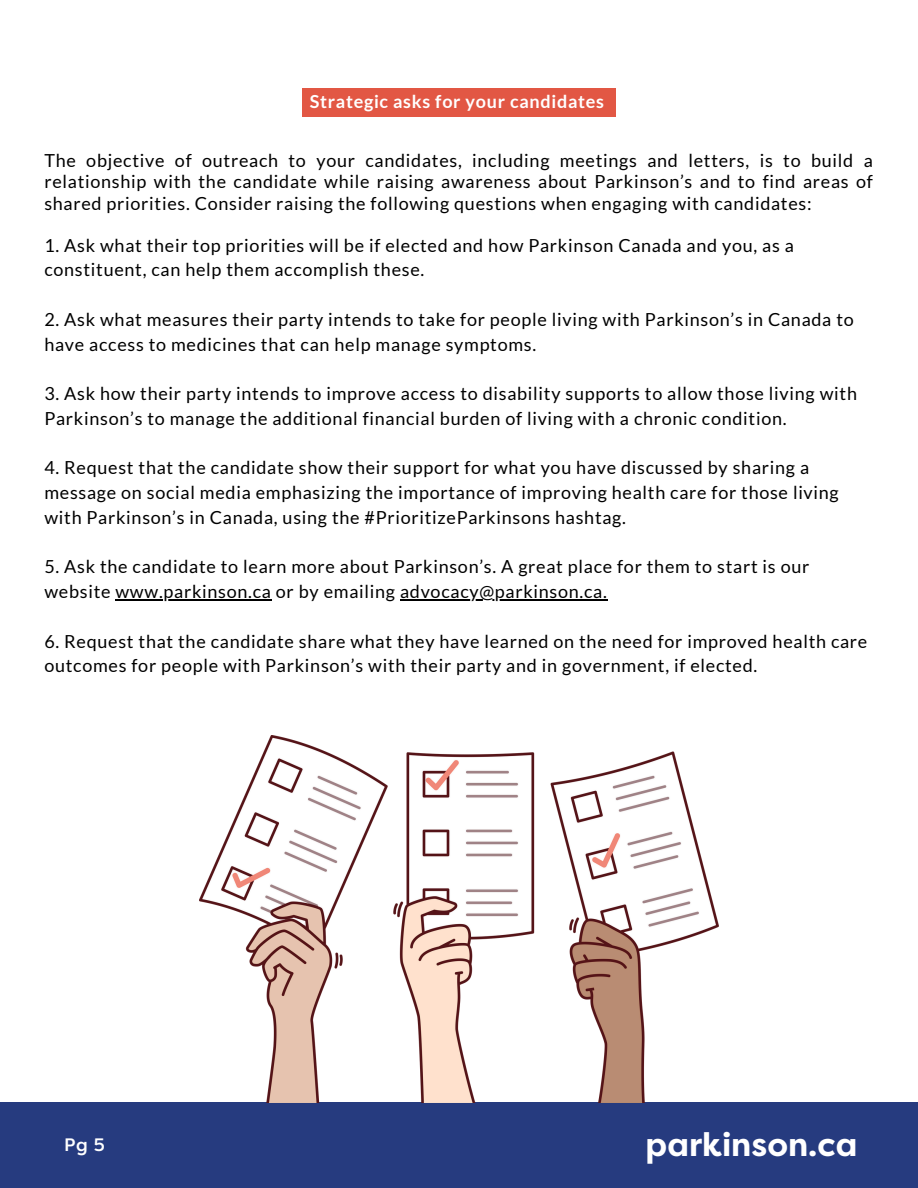
<style>
.page{position:relative;width:918px;height:1188px;background:#fff}
.page>*{position:absolute;margin:0;border:0;box-sizing:border-box;transform-origin:0 0}
.t1{font:700 33px "Filson Pro";color:#fff}
.t2{font:18px/24.8px "Lato";letter-spacing:.04em;color:#000}
.t3{font:700 18px "Lato";letter-spacing:.04em;color:#fff}
.t4{font:500 18px "Filson Pro";color:#fff}
</style>
<div class="page">
<div style="left:0;top:1102px;width:918px;height:86px;background:#263b7f"></div>
<img style="left:200px;top:735px;width:518px;height:367px">
<div style="left:302px;top:88px;width:314px;height:28px;background:#e25744"></div>
<hr style="left:115px;top:599px;width:157px;height:1px;background:#000">
<hr style="left:400px;top:599px;width:208px;height:1px;background:#000">
<p class="t3" style="left:310px;top:91px;width:296px">Strategic asks for your candidates</p>
<p class="t2" style="left:44px;top:149px;width:830px;line-height:21.3px;text-align:justify">The objective of outreach to your candidates, including meetings and letters, is to build a relationship with the candidate while raising awareness about Parkinson’s and to find areas of shared priorities. Consider raising the following questions when engaging with candidates:</p>
<p class="t2" style="left:44px;top:232px;width:751px">1. Ask what their top priorities will be if elected and how Parkinson Canada and you, as a constituent, can help them accomplish these.</p>
<p class="t2" style="left:44px;top:307px;width:811px">2. Ask what measures their party intends to take for people living with Parkinson’s in Canada to have access to medicines that can help manage symptoms.</p>
<p class="t2" style="left:44px;top:381px;width:814px">3. Ask how their party intends to improve access to disability supports to allow those living with<br>Parkinson’s to manage the additional financial burden of living with a chronic condition.</p>
<p class="t2" style="left:44px;top:455px;width:796px">4. Request that the candidate show their support for what you have discussed by sharing a message on social media emphasizing the importance of improving health care for those living with Parkinson’s in Canada, using the #PrioritizeParkinsons hashtag.</p>
<p class="t2" style="left:44px;top:554px;width:767px">5. Ask the candidate to learn more about Parkinson’s. A great place for them to start is our website www.parkinson.ca or by emailing advocacy@parkinson.ca.</p>
<h2 class="t2" style="left:44px;top:628px;width:825px">6. Request that the candidate share what they have learned on the need for improved health care outcomes for people with Parkinson’s with their party and in government, if elected.</h2>
<p class="t4" style="left:64px;top:1134px;width:42px">Pg 5</p>
<h2 class="t1" style="left:646px;top:1126px;width:213px">parkinson.ca</h2>
</div>
